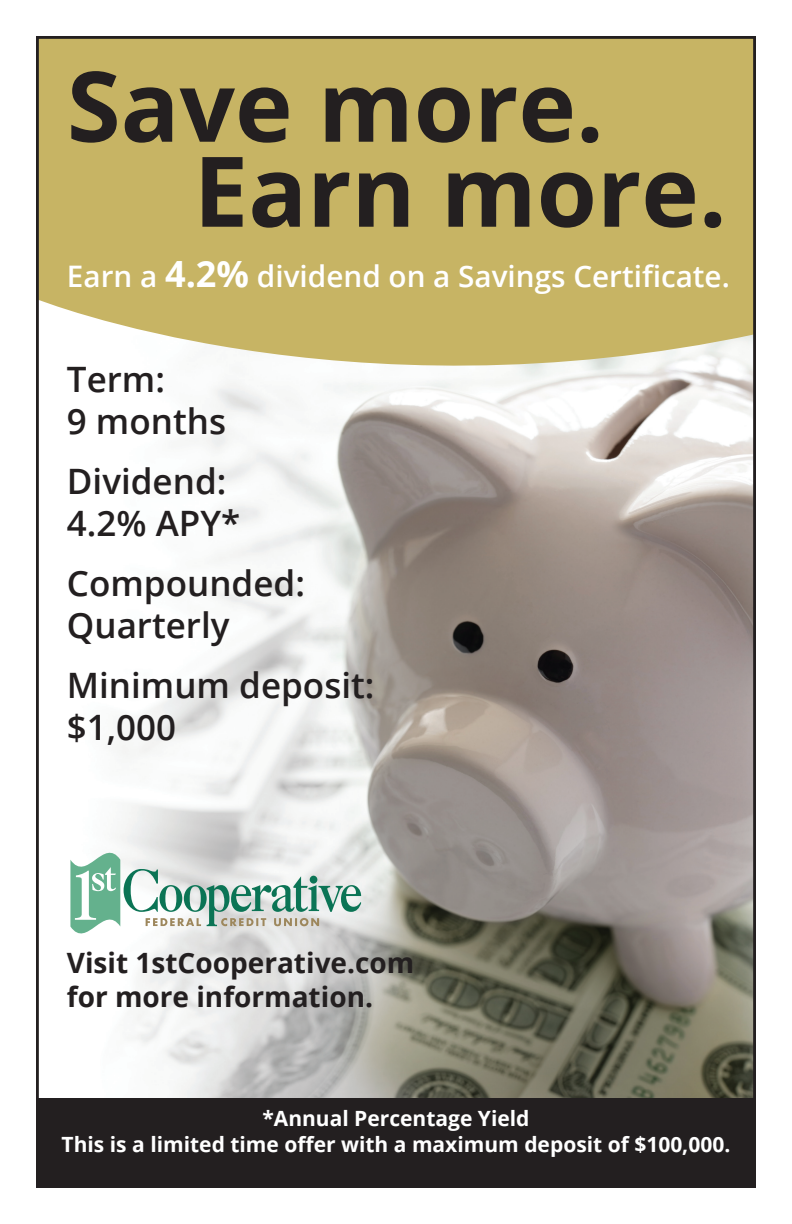
<style>
.page{position:relative;width:792px;height:1224px;background:#fff}
.page>*{position:absolute;margin:0;border:0;box-sizing:border-box;transform-origin:0 0}
.t1{font:700 97.5px/85px "Open Sans";color:#231f20}
.t2{font:600 35px/42px "Open Sans";color:#231f20}
.t3{font:600 29.7px "Open Sans";color:#fff}
.t4{font:700 28px/33.6px "Open Sans";color:#231f20}
.t5{font:700 21px/25.2px "Open Sans";color:#fff;text-align:center}
.s1{font-weight:700;font-size:36.1px}
</style>
<div class="page">
<img style="left:117px;top:422px;width:635px;height:676px">
<svg style="left:40px;top:40px;width:712px;height:382px;fill:#c7b464"></svg>
<div style="left:38px;top:1098px;width:716px;height:90px;background:#231f20"></div>
<svg style="left:70px;top:839px;width:291px;height:111px"></svg>
<h1 class="t1" style="left:194px;top:61px;width:535px;text-indent:-127px">Save more.<br>Earn more.</h1>
<h3 class="t3" style="left:67px;top:256px;width:665px">Earn a <span class="s1">4.2%</span> dividend on a Savings Certificate.</h3>
<h2 class="t2" style="left:67px;top:358px;width:161px">Term:<br>9 months</h2>
<h2 class="t2" style="left:67px;top:460px;width:175px">Dividend:<br>4.2% APY*</h2>
<h2 class="t2" style="left:67px;top:562px;width:240px">Compounded:<br>Quarterly</h2>
<h2 class="t2" style="left:67px;top:664px;width:309px">Minimum deposit: $1,000</h2>
<h3 class="t4" style="left:67px;top:945px;width:349px">Visit 1stCooperative.com for more information.</h3>
<p class="t5" style="left:62px;top:1106px;width:670px">*Annual Percentage Yield<br>This is a limited time offer with a maximum deposit of $100,000.</p>
</div>
